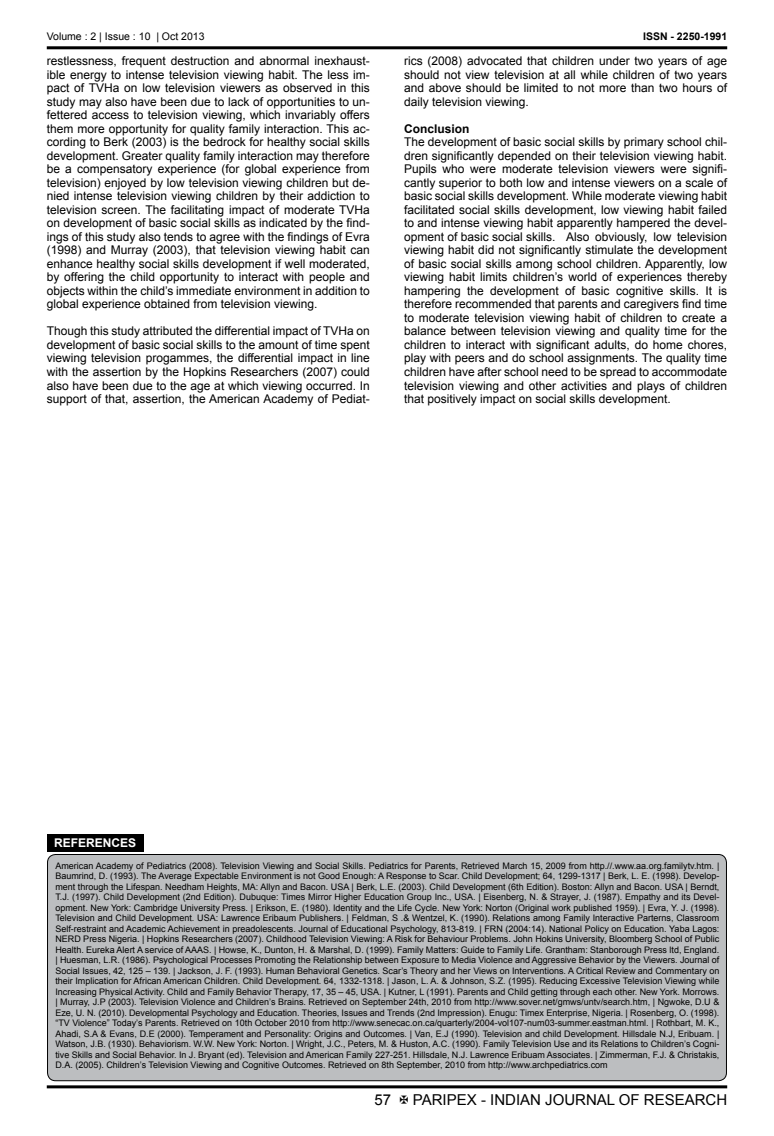
<style>
.page{position:relative;width:774px;height:1136px;background:#fff}
.page>*{position:absolute;margin:0;border:0;box-sizing:border-box;transform-origin:0 0}
.t1{font:15px "Arial";color:#000}
.t2{font:12px/13.5px "Arial";color:#000;text-align:justify}
.t3{font:700 12px "Arial";color:#000}
.t4{font:700 12px "Arial";color:#fff}
.t5{font:10.5px "Arial";color:#000}
.t6{font:700 10.5px "Arial";color:#000}
.t7{font:9px/10.5px "Arial";color:#000;text-align:justify}
</style>
<div class="page">
<hr style="left:47px;top:46px;width:680px;height:3px;background:#000">
<hr style="left:47px;top:1085px;width:680px;height:3px;background:#000">
<div style="left:48px;top:854px;width:678px;height:226px;background:#bcbec0;border-radius:8px"></div>
<div style="left:47px;top:854px;width:680px;height:226px;border:1px solid #000;border-radius:8px"></div>
<div style="left:47px;top:833px;width:96px;height:18px;background:#000"></div>
<p class="t5" style="left:47px;top:33px;width:159px">Volume : 2 | Issue : 10 | Oct 2013</p>
<p class="t6" style="left:643px;top:33px;width:86px">ISSN - 2250-1991</p>
<p class="t2" style="left:47px;top:55px;width:325px">restlessness, frequent destruction and abnormal inexhaust&shy;ible energy to intense television viewing habit. The less im&shy;pact of TVHa on low television viewers as observed in this study may also have been due to lack of opportunities to un&shy;fettered access to television viewing, which invariably offers them more opportunity for quality family interaction. This ac&shy;cording to Berk (2003) is the bedrock for healthy social skills development. Greater quality family interaction may therefore be a compensatory experience (for global experience from television) enjoyed by low television viewing children but de&shy;nied intense television viewing children by their addiction to television screen. The facilitating impact of moderate TVHa on development of basic social skills as indicated by the find&shy;ings of this study also tends to agree with the findings of Evra (1998) and Murray (2003), that television viewing habit can enhance healthy social skills development if well moderated, by offering the child opportunity to interact with people and objects within the child’s immediate environment in addition to global experience obtained from television viewing.</p>
<p class="t2" style="left:47px;top:325px;width:325px">Though this study attributed the differential impact of TVHa on development of basic social skills to the amount of time spent viewing television progammes, the differential impact in line with the assertion by the Hopkins Researchers (2007) could also have been due to the age at which viewing occurred. In support of that, assertion, the American Academy of Pediat-</p>
<h2 class="t2" style="left:404px;top:55px;width:325px">rics (2008) advocated that children under two years of age should not view television at all while children of two years and above should be limited to not more than two hours of daily television viewing.</h2>
<h2 class="t3" style="left:404px;top:124px;width:67px">Conclusion</h2>
<p class="t2" style="left:404px;top:136px;width:325px">The development of basic social skills by primary school chil&shy;dren significantly depended on their television viewing habit.<br>Pupils who were moderate television viewers were signifi&shy;cantly superior to both low and intense viewers on a scale of basic social skills development. While moderate viewing habit facilitated social skills development, low viewing habit failed to and intense viewing habit apparently hampered the devel&shy;opment of basic social skills. Also obviously, low television viewing habit did not significantly stimulate the development of basic social skills among school children. Apparently, low viewing habit limits children’s world of experiences thereby hampering the development of basic cognitive skills. It is therefore recommended that parents and caregivers find time to moderate television viewing habit of children to create a balance between television viewing and quality time for the children to interact with significant adults, do home chores, play with peers and do school assignments. The quality time children have after school need to be spread to accommodate television viewing and other activities and plays of children that positively impact on social skills development.</p>
<h2 class="t4" style="left:54px;top:837px;width:84px">REFERENCES</h2>
<p class="t7" style="left:55px;top:860px;width:665px">American Academy of Pediatrics (2008). Television Viewing and Social Skills. Pediatrics for Parents, Retrieved March 15, 2009 from http.//.www.aa.org.familytv.htm. | Baumrind, D. (1993). The Average Expectable Environment is not Good Enough: A Response to Scar. Child Development; 64, 1299-1317 | Berk, L. E. (1998). Develop&shy;ment through the Lifespan. Needham Heights, MA: Allyn and Bacon. USA | Berk, L.E. (2003). Child Development (6th Edition). Boston: Allyn and Bacon. USA | Berndt, T.J. (1997). Child Development (2nd Edition). Dubuque: Times Mirror Higher Education Group Inc., USA. | Eisenberg, N. &amp; Strayer, J. (1987). Empathy and its Devel&shy;opment. New York: Cambridge University Press. | Erikson, E. (1980). Identity and the Life Cycle. New York: Norton (Original work published 1959). | Evra, Y. J. (1998).<br>Television and Child Development. USA: Lawrence Eribaum Publishers. | Feldman, S .&amp; Wentzel, K. (1990). Relations among Family Interactive Parterns, Classroom Self-restraint and Academic Achievement in preadolescents. Journal of Educational Psychology, 813-819. | FRN (2004:14). National Policy on Education. Yaba Lagos:<br>NERD Press Nigeria. | Hopkins Researchers (2007). Childhood Television Viewing: A Risk for Behaviour Problems. John Hokins University, Bloomberg School of Public Health. Eureka Alert A service of AAAS. | Howse, K., Dunton, H. &amp; Marshal, D. (1999). Family Matters: Guide to Family Life. Grantham: Stanborough Press ltd, England. | Huesman, L.R. (1986). Psychological Processes Promoting the Relationship between Exposure to Media Violence and Aggressive Behavior by the Viewers. Journal of Social Issues, 42, 125 – 139. | Jackson, J. F. (1993). Human Behavioral Genetics. Scar’s Theory and her Views on Interventions. A Critical Review and Commentary on their Implication for African American Children. Child Development. 64, 1332-1318. | Jason, L. A. &amp; Johnson, S.Z. (1995). Reducing Excessive Television Viewing while Increasing Physical Activity. Child and Family Behavior Therapy, 17, 35 – 45, USA. | Kutner, L (1991). Parents and Child getting through each other. New York. Morrows. | Murray, J.P (2003). Television Violence and Children’s Brains. Retrieved on September 24th, 2010 from http://www.sover.net/gmws/untv/search.htm, | Ngwoke, D.U &amp; Eze, U. N. (2010). Developmental Psychology and Education. Theories, Issues and Trends (2nd Impression). Enugu: Timex Enterprise, Nigeria. | Rosenberg, O. (1998). “TV Violence” Today’s Parents. Retrieved on 10th October 2010 from http://www.senecac.on.ca/quarterly/2004-vol107-num03-summer.eastman.html. | Rothbart, M. K., Ahadi, S.A &amp; Evans, D.E (2000). Temperament and Personality: Origins and Outcomes. | Van, E.J (1990). Television and child Development. Hillsdale N.J, Eribuam. | Watson, J.B. (1930). Behaviorism. W.W. New York: Norton. | Wright, J.C., Peters, M. &amp; Huston, A.C. (1990). Family Television Use and its Relations to Children’s Cogni&shy;tive Skills and Social Behavior. In J. Bryant (ed). Television and American Family 227-251. Hillsdale, N.J. Lawrence Eribuam Associates. | Zimmerman, F.J. &amp; Christakis, D.A. (2005). Children’s Television Viewing and Cognitive Outcomes. Retrieved on 8th September, 2010 from http://www.archpediatrics.com</p>
<h1 class="t1" style="left:375px;top:1093px;width:18px">57</h1>
<h1 class="t1" style="left:413px;top:1093px;width:316px">PARIPEX - INDIAN JOURNAL OF RESEARCH</h1>
</div>
